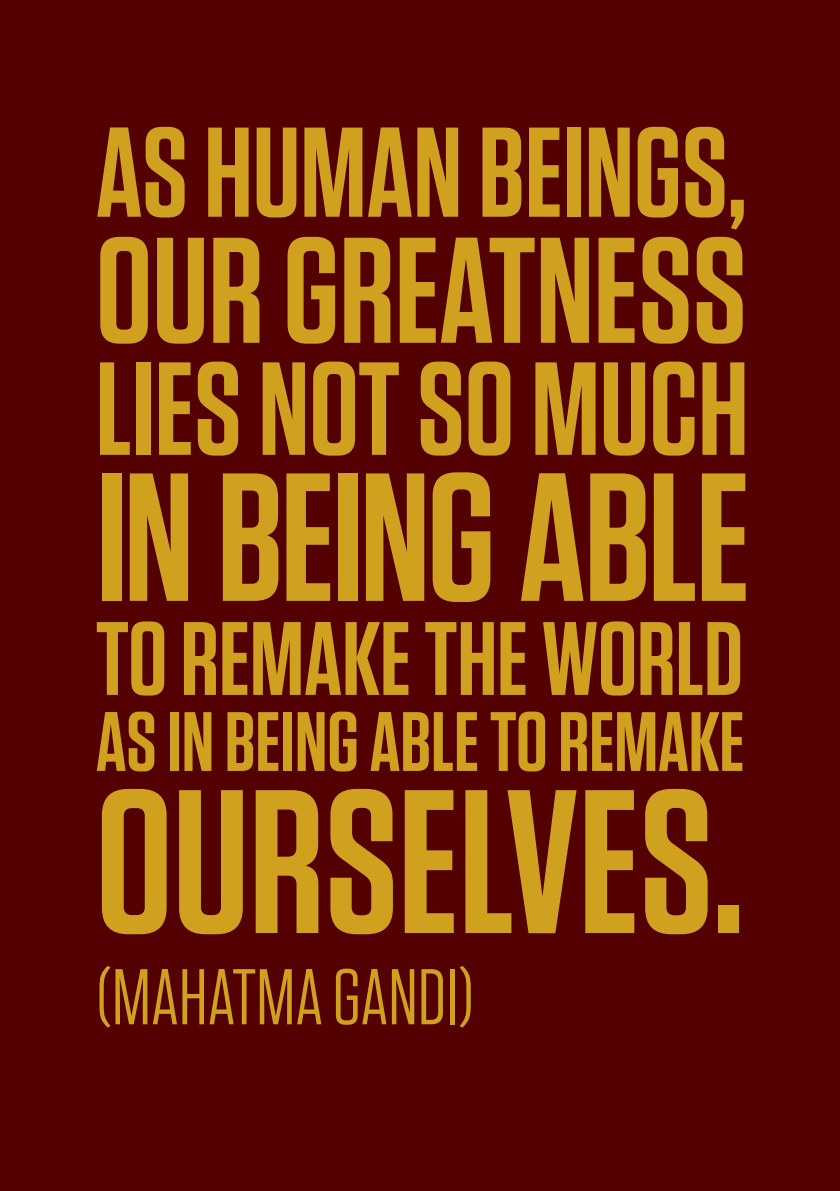
<style>
.page{position:relative;width:840px;height:1191px;background:#fff}
.page>*{position:absolute;margin:0;border:0;box-sizing:border-box;transform-origin:0 0}
.t1{font:600 204px "Tungsten";color:#cfa11f}
.t2{font:600 182px "Tungsten";letter-spacing:-.015em;color:#cfa11f}
.t3{font:600 150px "Tungsten";color:#cfa11f}
.t4{font:600 132px "Tungsten";color:#cfa11f}
.t5{font:600 127.4px "Tungsten";color:#cfa11f}
.t6{font:600 104px "Tungsten";color:#cfa11f}
.t7{font:600 84px "Tungsten";color:#cfa11f}
.t8{font:78.8px "Tungsten";color:#cfa11f}
</style>
<div class="page">
<div style="left:0;top:0;width:839px;height:1191px;background:#540000"></div>
<h3 class="t5" style="left:96px;top:105px;width:652px">AS HUMAN BEINGS,</h3>
<h3 class="t3" style="left:96px;top:212px;width:652px">OUR GREATNESS</h3>
<h3 class="t4" style="left:96px;top:339px;width:654px">LIES NOT SO MUCH</h3>
<h2 class="t2" style="left:96px;top:442px;width:655px">IN BEING ABLE</h2>
<p class="t6" style="left:96px;top:604px;width:648px">TO REMAKE THE WORLD</p>
<p class="t7" style="left:96px;top:697px;width:649px">AS IN BEING ABLE TO REMAKE</p>
<h1 class="t1" style="left:96px;top:754px;width:649px">OURSELVES.</h1>
<p class="t8" style="left:96px;top:956px;width:380px">(MAHATMA GANDI)</p>
</div>
